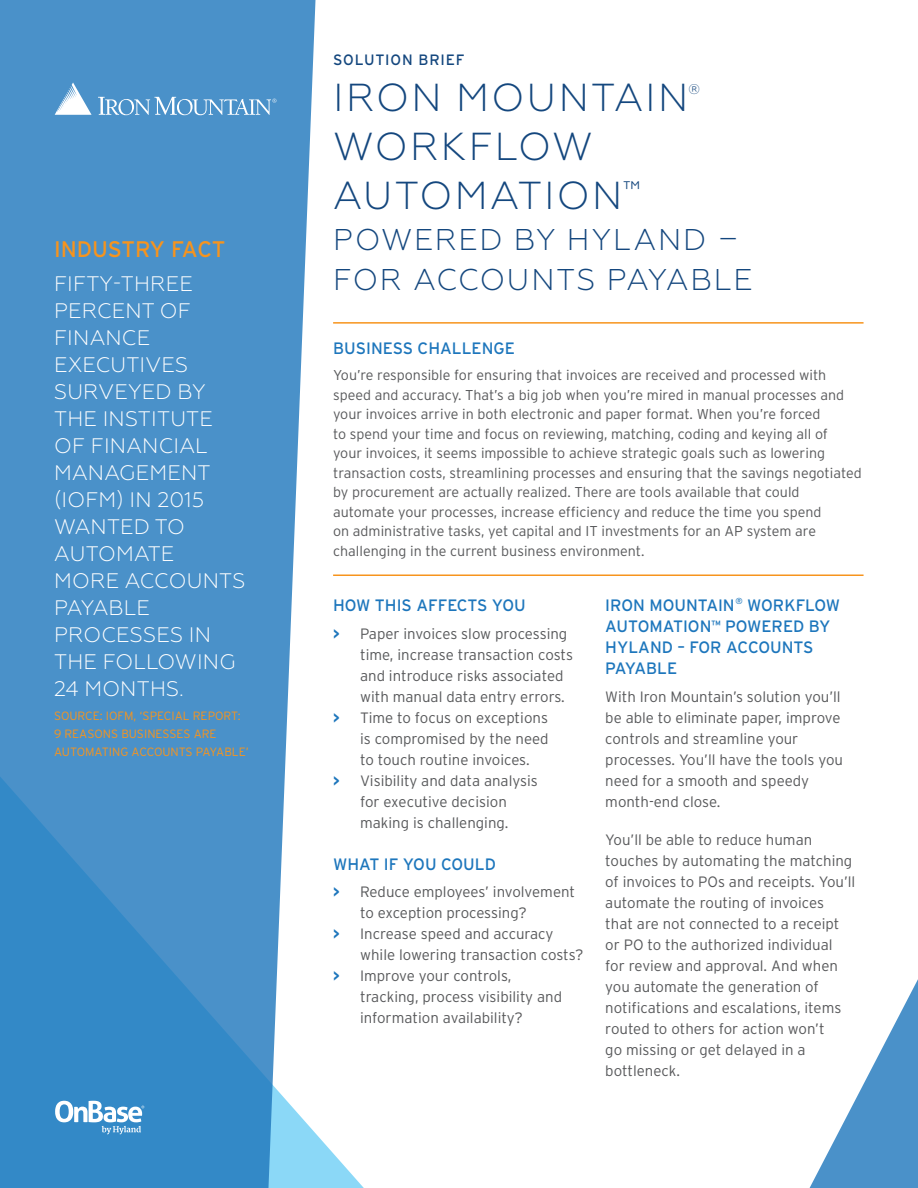
<style>
.page{position:relative;width:918px;height:1188px;background:#fff}
.page>*{position:absolute;margin:0;border:0;box-sizing:border-box;transform-origin:0 0}
.Title_Text{font:300 39px "Geometria";letter-spacing:.055em;color:#14477e}
.Title_Text-2{font:300 30px/40.5px "Geometria";letter-spacing:.06em;color:#14477e}
.Industry_Fact{font:22.5px "Interstate";letter-spacing:-.005em;color:#f7941d}
.Industry_Fact_Body{font:300 21px/27px "Geometria";letter-spacing:.01em;color:#fff}
.Body_Header{font:16.5px/21px "Interstate";color:#1d76bc}
.Body_Copy{font:300 15px/21px "Interstate";color:#58595b}
.CASE_STUDY{font:15px "Interstate";letter-spacing:.05em;color:#14477e}
.Body_Copy-2{font:300 14.25px/19.5px "Interstate";color:#58595b}
.Title_Text-3{font:300 13.95px "Geometria";color:#14477e}
.Industry_Fact_Source{font:300 12px/18px "Interstate";color:#f7941d}
.s1{font-weight:700;color:#1d76bc}
</style>
<div class="page">
<svg style="left:316px;top:1134px;width:48px;height:54px"></svg>
<svg style="left:0;top:0;width:316px;height:1188px;background:#5297cc"></svg>
<svg style="left:809px;top:979px;width:109px;height:209px"></svg>
<svg style="left:98px;top:97px;width:178px;height:18px;background:#76abd6"></svg>
<svg style="left:55px;top:82px;width:37px;height:33px"></svg>
<hr style="left:333px;top:575px;width:531px;height:1px;background:#f7941d">
<hr style="left:333px;top:322px;width:531px;height:2px;background:#f7941d">
<svg style="left:55px;top:1101px;width:89px;height:33px"></svg>
<p class="Industry_Fact" style="left:54px;top:236px;width:173px">INDUSTRY FACT</p>
<p class="Industry_Fact_Body" style="left:54px;top:270px;width:193px">FIFTY-THREE<br>PERCENT OF<br>FINANCE<br>EXECUTIVES<br>SURVEYED BY<br>THE INSTITUTE<br>OF FINANCIAL<br>MANAGEMENT (IOFM) IN 2015<br>WANTED TO<br>AUTOMATE<br>MORE ACCOUNTS<br>PAYABLE<br>PROCESSES IN<br>THE FOLLOWING<br>24 MONTHS.</p>
<p class="Industry_Fact_Source" style="left:54px;top:707px;width:196px">SOURCE: IOFM, ‘SPECIAL REPORT:<br>9 REASONS BUSINESSES ARE<br>AUTOMATING ACCOUNTS PAYABLE’</p>
<p class="CASE_STUDY" style="left:333px;top:52px;width:133px">SOLUTION BRIEF</p>
<p class="Title_Text" style="left:333px;top:75px;width:357px">IRON MOUNTAIN</p>
<p class="Title_Text-3" style="left:688px;top:81px;width:14px">®</p>
<p class="Title_Text" style="left:333px;top:124px;width:261px">WORKFLOW</p>
<p class="Title_Text" style="left:333px;top:173px;width:309px">AUTOMATION<sup>™</sup></p>
<p class="Title_Text-2" style="left:333px;top:219px;width:421px">POWERED BY HYLAND –<br>FOR ACCOUNTS PAYABLE</p>
<p class="Body_Header" style="left:333px;top:337px;width:183px">BUSINESS CHALLENGE</p>
<p class="Body_Copy-2" style="left:333px;top:365px;width:530px">You’re responsible for ensuring that invoices are received and processed with speed and accuracy. That’s a big job when you’re mired in manual processes and your invoices arrive in both electronic and paper format. When you’re forced<br>to spend your time and focus on reviewing, matching, coding and keying all of<br>your invoices, it seems impossible to achieve strategic goals such as lowering transaction costs, streamlining processes and ensuring that the savings negotiated by procurement are actually realized. There are tools available that could automate your processes, increase efficiency and reduce the time you spend<br>on administrative tasks, yet capital and IT investments for an AP system are challenging in the current business environment.</p>
<p class="Body_Header" style="left:333px;top:594px;width:194px">HOW THIS AFFECTS YOU</p>
<p class="Body_Copy" style="left:360px;top:623px;width:214px;text-indent:-27px"><span class="s1">&gt;</span> Paper invoices slow processing time, increase transaction costs and introduce risks associated with manual data entry errors.</p>
<p class="Body_Copy" style="left:360px;top:707px;width:190px;text-align:justify;text-indent:-27px"><span class="s1">&gt;</span> Time to focus on exceptions is compromised by the need to touch routine invoices.</p>
<p class="Body_Copy" style="left:333px;top:770px;width:206px;text-align:center"><span class="s1">&gt;</span> Visibility and data analysis for executive decision<br>making is challenging.</p>
<p class="Body_Header" style="left:333px;top:853px;width:164px">WHAT IF YOU COULD</p>
<p class="Body_Copy" style="left:360px;top:881px;width:217px;text-indent:-27px"><span class="s1">&gt;</span> Reduce employees’ involvement to exception processing?</p>
<p class="Body_Copy" style="left:360px;top:923px;width:225px;text-indent:-27px"><span class="s1">&gt;</span> Increase speed and accuracy while lowering transaction costs?</p>
<p class="Body_Copy" style="left:360px;top:965px;width:204px;text-indent:-27px"><span class="s1">&gt;</span> Improve your controls, tracking, process visibility and information availability?</p>
<p class="Body_Header" style="left:605px;top:594px;width:236px">IRON MOUNTAIN<sup>®</sup> WORKFLOW<br>AUTOMATION<sup>™</sup> POWERED BY<br>HYLAND – FOR ACCOUNTS<br>PAYABLE</p>
<p class="Body_Copy" style="left:605px;top:686px;width:239px">With Iron Mountain’s solution you’ll be able to eliminate paper, improve controls and streamline your processes. You’ll have the tools you need for a smooth and speedy month-end close.</p>
<p class="Body_Copy" style="left:605px;top:829px;width:252px">You’ll be able to reduce human touches by automating the matching of invoices to POs and receipts. You’ll automate the routing of invoices that are not connected to a receipt or PO to the authorized individual for review and approval. And when you automate the generation of notifications and escalations, items routed to others for action won’t<br>go missing or get delayed in a bottleneck.</p>
</div>
